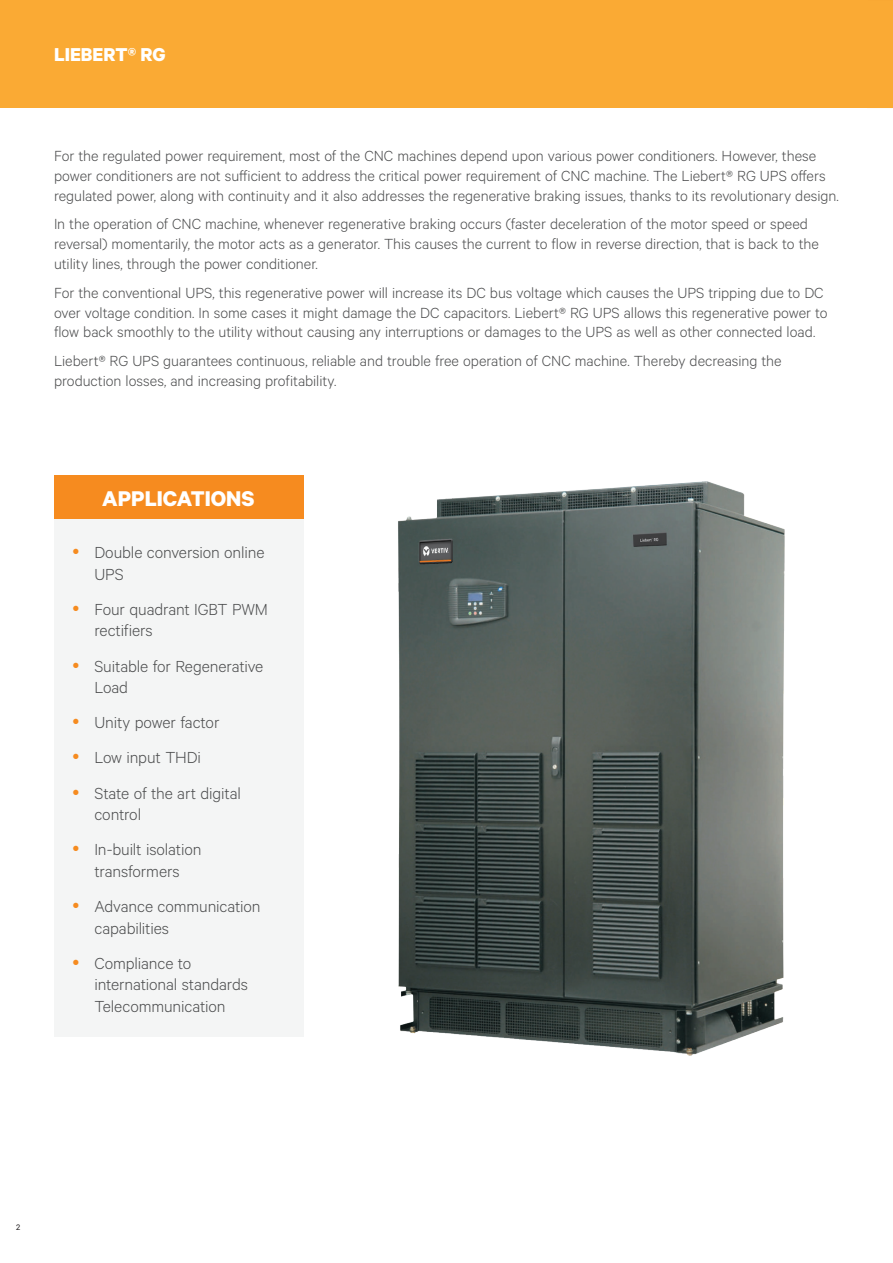
<style>
.page{position:relative;width:893px;height:1263px;background:#fff}
.page>*{position:absolute;margin:0;border:0;box-sizing:border-box;transform-origin:0 0}
.t1{font:700 24px "Calibre";color:#fff}
.t2{font:700 21px "Calibre";color:#fff}
.t3{font:300 18px/35.1px "Calibre";letter-spacing:-.005em;color:#4b4c4d}
.t4{font:300 16.5px/19.8px "Calibre";color:#4b4c4d}
.t5{font:9px "Calibre";color:#231f20}
</style>
<div class="page">
<div style="left:867px;top:0;width:26px;height:108px;background:#faaa34"></div>
<div style="left:0;top:0;width:867px;height:108px;background:#faaa34"></div>
<img style="left:398px;top:481px;width:387px;height:575px">
<div style="left:54px;top:519px;width:250px;height:518px;background:#f4f5f5"></div>
<div style="left:54px;top:475px;width:250px;height:44px;background:#f68b1f"></div>
<p class="t2" style="left:54px;top:42px;width:113px">LIEBERT® RG</p>
<p class="t4" style="left:54px;top:145px;width:786px">For the regulated power requirement, most of the CNC machines depend upon various power conditioners. However, these power conditioners are not sufficient to address the critical power requirement of CNC machine. The Liebert® RG UPS offers regulated power, along with continuity and it also addresses the regenerative braking issues, thanks to its revolutionary design.</p>
<p class="t4" style="left:54px;top:214px;width:766px">In the operation of CNC machine, whenever regenerative braking occurs (faster deceleration of the motor speed or speed reversal) momentarily, the motor acts as a generator. This causes the current to flow in reverse direction, that is back to the utility lines, through the power conditioner.</p>
<p class="t4" style="left:54px;top:282px;width:775px">For the conventional UPS, this regenerative power will increase its DC bus voltage which causes the UPS tripping due to DC over voltage condition. In some cases it might damage the DC capacitors. Liebert® RG UPS allows this regenerative power to flow back smoothly to the utility without causing any interruptions or damages to the UPS as well as other connected load.</p>
<p class="t4" style="left:54px;top:350px;width:729px">Liebert® RG UPS guarantees continuous, reliable and trouble free operation of CNC machine. Thereby decreasing the production losses, and increasing profitability.</p>
<h1 class="t1" style="left:102px;top:484px;width:154px">APPLICATIONS</h1>
<p class="t3" style="left:94px;top:541px;width:172px;line-height:21.6px">Double conversion online<br>UPS</p>
<p class="t3" style="left:94px;top:598px;width:175px;line-height:21.6px">Four quadrant IGBT PWM rectifiers</p>
<p class="t3" style="left:94px;top:654px;width:171px;line-height:21.6px">Suitable for Regenerative<br>Load</p>
<p class="t3" style="left:94px;top:704px;width:148px">Unity power factor<br>Low input THDi<br>State of the art digital</p>
<p class="t3" style="left:94px;top:796px;width:108px">control<br>In-built isolation</p>
<p class="t3" style="left:94px;top:853px;width:168px">transformers<br>Advance communication</p>
<p class="t3" style="left:94px;top:909px;width:99px">capabilities<br>Compliance to</p>
<p class="t3" style="left:94px;top:973px;width:155px;line-height:21.6px">international standards<br>Telecommunication</p>
<p class="t5" style="left:16px;top:1222px;width:6px">2</p>
</div>
